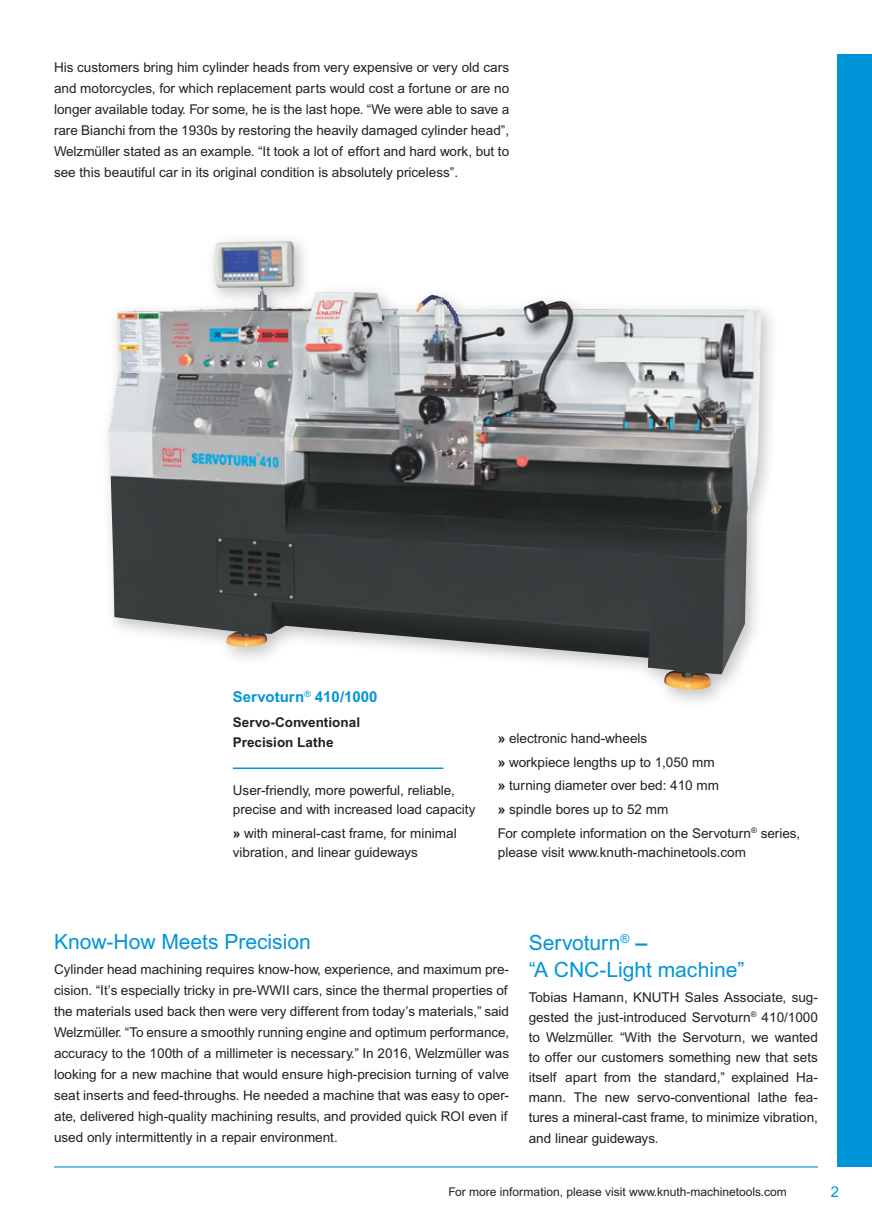
<style>
.page{position:relative;width:872px;height:1221px;background:#fff}
.page>*{position:absolute;margin:0;border:0;box-sizing:border-box;transform-origin:0 0}
.fliesstext-redaktion{font:21px/27px "Arial MT Pro Cyr";color:#0095d9}
.Überschrift__blau__1{font:700 15px "Arial MT Pro";color:#0095d9}
.Seitenzahl_rechts{font:15px "Arial MT Pro";color:#0095d9}
.fliesstext-redaktion-2{font:13.5px/21px "Arial MT Pro";color:#231f20;text-align:justify}
.fliesstext-redaktion-3{font:700 13.5px "Arial MT Pro";color:#231f20}
.Grundtext_rechtsbuen{font:12px "Arial MT Pro";color:#231f20}
.s1{font-weight:700}
.s2{font-family:"Arial MT Pro";font-weight:700}
</style>
<div class="page">
<hr style="left:54px;top:1166px;width:764px;height:1px;background:#0095d9">
<div style="left:99px;top:232px;width:680px;height:476px;background:#231f20;opacity:.26"></div>
<img style="left:109px;top:241px;width:652px;height:448px">
<div style="left:838px;top:54px;width:34px;height:1112px;background:#0095d9"></div>
<hr style="left:233px;top:767px;width:210px;height:2px;background:#0095d9">
<p class="fliesstext-redaktion-2" style="left:54px;top:58px;width:457px">His customers bring him cylinder heads from very expensive or very old cars and motorcycles, for which replacement parts would cost a fortune or are no longer available today. For some, he is the last hope. “We were able to save a rare Bianchi from the 1930s by restoring the heavily damaged cylinder head”, Welzmüller stated as an example. “It took a lot of effort and hard work, but to see this beautiful car in its original condition is absolutely priceless”.</p>
<p class="Überschrift__blau__1" style="left:233px;top:688px;width:146px">Servoturn<sup>®</sup> 410/1000</p>
<p class="fliesstext-redaktion-3" style="left:233px;top:714px;width:129px">Servo-Conventional</p>
<p class="fliesstext-redaktion-3" style="left:233px;top:734px;width:102px">Precision Lathe</p>
<p class="fliesstext-redaktion-2" style="left:233px;top:780px;width:244px;line-height:19.5px">User-friendly, more powerful, reliable, precise and with increased load capacity</p>
<p class="fliesstext-redaktion-2" style="left:233px;top:824px;width:225px;line-height:19.5px"><span class="s1">»</span> with mineral-cast frame, for minimal vibration, and linear guideways</p>
<p class="fliesstext-redaktion-2" style="left:498px;top:728px;width:151px"><span class="s1">»</span> electronic hand-wheels</p>
<p class="fliesstext-redaktion-2" style="left:498px;top:752px;width:218px"><span class="s1">»</span> workpiece lengths up to 1,050 mm</p>
<p class="fliesstext-redaktion-2" style="left:498px;top:775px;width:223px"><span class="s1">»</span> turning diameter over bed: 410 mm</p>
<p class="fliesstext-redaktion-2" style="left:498px;top:799px;width:172px"><span class="s1">»</span> spindle bores up to 52 mm</p>
<p class="fliesstext-redaktion-2" style="left:498px;top:824px;width:304px;line-height:19.5px">For complete information on the Servoturn<sup>®</sup> series, please visit www.knuth-machinetools.com</p>
<p class="fliesstext-redaktion" style="left:54px;top:929px;width:258px">Know-How Meets Precision</p>
<p class="fliesstext-redaktion-2" style="left:54px;top:959px;width:456px">Cylinder head machining requires know-how, experience, and maximum pre&shy;cision. “It’s especially tricky in pre-WWII cars, since the thermal properties of the materials used back then were very different from today’s materials,” said Welzmüller. “To ensure a smoothly running engine and optimum performance, accuracy to the 100th of a millimeter is necessary.” In 2016, Welzmüller was looking for a new machine that would ensure high-precision turning of valve seat inserts and feed-throughs. He needed a machine that was easy to oper&shy;ate, delivered high-quality machining results, and provided quick ROI even if used only intermittently in a repair environment.</p>
<p class="fliesstext-redaktion" style="left:529px;top:929px;width:217px">Servoturn<sup>®</sup> <span class="s2">–<br></span>“A CNC-Light machine”</p>
<p class="fliesstext-redaktion-2" style="left:529px;top:987px;width:291px;line-height:20.1px">Tobias Hamann, KNUTH Sales Associate, sug&shy;gested the just-introduced Servoturn<sup>®</sup> 410/1000 to Welzmüller. “With the Servoturn, we wanted to offer our customers something new that sets itself apart from the standard,” explained Ha&shy;mann. The new servo-conventional lathe fea&shy;tures a mineral-cast frame, to minimize vibration, and linear guideways.</p>
<p class="Grundtext_rechtsbuen" style="left:448px;top:1185px;width:340px">For more information, please visit www.knuth-machinetools.com</p>
<p class="Seitenzahl_rechts" style="left:830px;top:1182px;width:10px">2</p>
</div>
